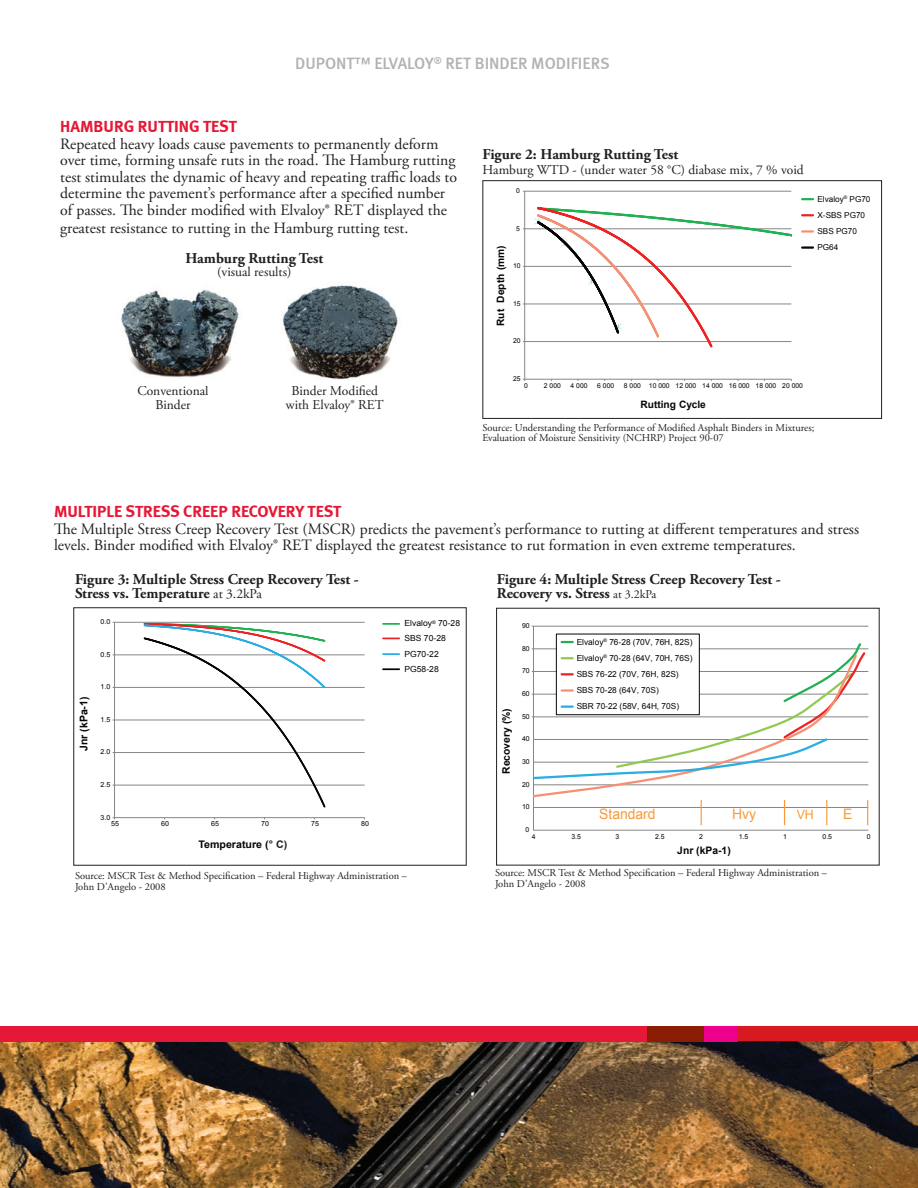
<style>
.page{position:relative;width:918px;height:1188px;background:#fff}
.page>*{position:absolute;margin:0;border:0;box-sizing:border-box;transform-origin:0 0}
.t1{font:700 16.5px "Meta";color:#e51836}
.t2{font:16.5px "Meta Medium LF";color:#b2b2b2}
.t3{font:15.75px/16.5px "Adobe Garamond Pro";color:#231f20}
.t4{font:700 15px/13.5px "Adobe Garamond Pro";color:#231f20}
.t5{font:14.4px "Arial";color:#f79938}
.t6{font:13.5px/13.5px "Adobe Garamond Pro";color:#231f20;text-align:center}
.t7{font:12.75px "Arial";color:#f79938}
.t8{font:700 10.65px "Arial";color:#050504}
.t9{font:10.5px/10.5px "Adobe Garamond Pro";color:#231f20}
.t10{font:700 10.5px "Arial";color:#050504}
.t11{font:700 10.35px "Arial";color:#050504}
.t12{font:700 10.2px "Arial";color:#050504}
.t13{font:700 10.2px "Arial";color:#231f20}
.t14{font:8.4px/14.5px "Arial";letter-spacing:.005em;color:#050504}
.t15{font:8.25px/16.2px "Arial";color:#050504}
.t16{font:6.9px "Arial";color:#050504}
.t17{font:6.75px "Arial";color:#050504}
.s1{font-weight:400;font-size:13.5px}
.s2{font-weight:400;font-size:12px}
.s3{color:#231f20}
</style>
<div class="page">
<hr style="left:525px;top:341px;width:266px;height:1px;background:#878686">
<hr style="left:525px;top:304px;width:266px;height:1px;background:#878686">
<hr style="left:525px;top:266px;width:266px;height:1px;background:#878686">
<hr style="left:525px;top:229px;width:266px;height:1px;background:#878686">
<hr style="left:525px;top:191px;width:266px;height:1px;background:#878686">
<hr style="left:524px;top:191px;width:1px;height:188px;background:#878686">
<hr style="left:525px;top:379px;width:266px;height:1px;background:#878686">
<svg style="left:535px;top:207px;width:257px;height:140px"></svg>
<svg style="left:802px;top:198px;width:11px;height:2px"></svg>
<svg style="left:802px;top:214px;width:11px;height:2px"></svg>
<svg style="left:802px;top:230px;width:11px;height:3px"></svg>
<svg style="left:802px;top:246px;width:11px;height:3px"></svg>
<div style="left:482px;top:180px;width:400px;height:239px;border:1px solid #231f20"></div>
<img style="left:0;top:1041px;width:918px;height:147px">
<div style="left:0;top:1026px;width:647px;height:15px;background:#e51837"></div>
<div style="left:738px;top:1026px;width:180px;height:15px;background:#d71920"></div>
<div style="left:704px;top:1026px;width:34px;height:15px;background:#ec008c"></div>
<div style="left:647px;top:1026px;width:57px;height:15px;background:#8a1d03"></div>
<hr style="left:115px;top:785px;width:250px;height:1px;background:#878686">
<hr style="left:115px;top:752px;width:250px;height:1px;background:#878686">
<hr style="left:115px;top:720px;width:250px;height:1px;background:#878686">
<hr style="left:115px;top:687px;width:250px;height:1px;background:#878686">
<hr style="left:115px;top:655px;width:250px;height:1px;background:#878686">
<hr style="left:115px;top:622px;width:250px;height:1px;background:#878686">
<hr style="left:114px;top:622px;width:1px;height:196px;background:#878686">
<hr style="left:115px;top:817px;width:250px;height:1px;background:#878686">
<svg style="left:145px;top:623px;width:180px;height:184px"></svg>
<svg style="left:383px;top:623px;width:16px;height:2px"></svg>
<svg style="left:383px;top:638px;width:16px;height:1px"></svg>
<svg style="left:383px;top:653px;width:16px;height:2px"></svg>
<svg style="left:383px;top:668px;width:16px;height:2px"></svg>
<div style="left:73px;top:607px;width:394px;height:259px;border:1px solid #231f20"></div>
<img style="left:283px;top:285px;width:115px;height:95px">
<img style="left:121px;top:289px;width:118px;height:89px">
<hr style="left:534px;top:626px;width:334px;height:1px;background:#878686">
<hr style="left:534px;top:649px;width:334px;height:1px;background:#878686">
<hr style="left:534px;top:671px;width:334px;height:1px;background:#878686">
<hr style="left:534px;top:694px;width:334px;height:1px;background:#878686">
<hr style="left:534px;top:717px;width:334px;height:1px;background:#878686">
<hr style="left:534px;top:739px;width:334px;height:1px;background:#878686">
<hr style="left:534px;top:762px;width:334px;height:1px;background:#878686">
<hr style="left:534px;top:785px;width:334px;height:1px;background:#878686">
<hr style="left:534px;top:807px;width:334px;height:1px;background:#878686">
<hr style="left:534px;top:830px;width:334px;height:1px;background:#878686">
<hr style="left:533px;top:626px;width:1px;height:204px;background:#878686">
<svg style="left:533px;top:786px;width:295px;height:24px"></svg>
<svg style="left:531px;top:641px;width:336px;height:145px"></svg>
<svg style="left:867px;top:800px;width:1px;height:25px"></svg>
<svg style="left:784px;top:800px;width:1px;height:25px"></svg>
<svg style="left:701px;top:800px;width:1px;height:25px"></svg>
<svg style="left:826px;top:800px;width:1px;height:25px"></svg>
<p class="t2" style="left:295px;top:54px;width:316px">DUPONT™ ELVALOY<sup>®</sup> RET BINDER MODIFIERS</p>
<p class="t1" style="left:60px;top:117px;width:178px">HAMBURG RUTTING TEST</p>
<p class="t3" style="left:60px;top:136px;width:398px">Repeated heavy loads cause pavements to permanently deform over time, forming unsafe ruts in the road. The Hamburg rutting test stimulates the dynamic of heavy and repeating traffic loads to determine the pavement’s performance after a specified number of passes. The binder modified with Elvaloy® RET displayed the</p>
<p class="t3" style="left:60px;top:220px;width:350px">greatest resistance to rutting in the Hamburg rutting test.</p>
<p class="t4" style="left:185px;top:251px;width:139px">Hamburg Rutting Test</p>
<p class="t6" style="left:217px;top:265px;width:76px">(visual results)</p>
<p class="t6" style="left:137px;top:385px;width:73px">Conventional<br>Binder</p>
<p class="t6" style="left:286px;top:385px;width:99px">Binder Modified with Elvaloy® RET</p>
<p class="t4" style="left:482px;top:147px;width:197px">Figure 2: Hamburg Rutting Test</p>
<p class="t6" style="left:482px;top:163px;width:323px">Hamburg WTD - (under water 58 °C) diabase mix, 7 % void</p>
<p class="t13" style="left:630px;top:165px;width:107px">diabase mix, 7 % void</p>
<p class="t17" style="left:516px;top:186px;width:5px">0</p>
<p class="t17" style="left:516px;top:224px;width:5px">5</p>
<p class="t17" style="left:513px;top:261px;width:9px">10</p>
<p class="t17" style="left:513px;top:299px;width:9px">15</p>
<p class="t17" style="left:513px;top:337px;width:9px">20</p>
<p class="t17" style="left:513px;top:374px;width:9px">25</p>
<p class="t12" style="left:494px;top:326px;width:82px;rotate:-90deg">Rut Depth (mm)</p>
<p class="t17" style="left:524px;top:381px;width:5px">0</p>
<p class="t17" style="left:544px;top:381px;width:18px">2 000</p>
<p class="t17" style="left:571px;top:381px;width:18px">4 000</p>
<p class="t17" style="left:597px;top:381px;width:18px">6 000</p>
<p class="t17" style="left:624px;top:381px;width:180px">8 000 10 000 12 000 14 000 16 000 18 000 20 000</p>
<p class="t12" style="left:641px;top:398px;width:67px">Rutting Cycle</p>
<p class="t15" style="left:818px;top:191px;width:54px">Elvaloy<sup>®</sup> PG70<br>X-SBS PG70<br>SBS PG70<br>PG64</p>
<p class="t9" style="left:482px;top:422px;width:333px">Source: Understanding the Performance of Modified Asphalt Binders in Mixtures;<br>Evaluation of Moisture Sensitivity (NCHRP) Project 90-07</p>
<p class="t1" style="left:54px;top:501px;width:289px">MULTIPLE STRESS CREEP RECOVERY TEST</p>
<p class="t3" style="left:54px;top:521px;width:807px">The Multiple Stress Creep Recovery Test (MSCR) predicts the pavement’s performance to rutting at different temperatures and stress levels. Binder modified with Elvaloy® RET displayed the greatest resistance to rut formation in even extreme temperatures.</p>
<p class="t4" style="left:75px;top:573px;width:285px">Figure 3: Multiple Stress Creep Recovery Test -<br>Stress vs. Temperature <span class="s1">at 3.2kPa</span></p>
<p class="t4" style="left:497px;top:573px;width:285px">Figure 4: Multiple Stress Creep Recovery Test -<br>Recovery vs. Stress <span class="s2">at 3.2kPa</span></p>
<p class="t8" style="left:77px;top:751px;width:56px;rotate:-90deg">Jnr (kPa-1)</p>
<p class="t16" style="left:101px;top:617px;width:11px">0.0</p>
<p class="t16" style="left:101px;top:650px;width:11px">0.5</p>
<p class="t16" style="left:101px;top:682px;width:11px">1.0</p>
<p class="t16" style="left:101px;top:715px;width:11px">1.5</p>
<p class="t16" style="left:101px;top:748px;width:11px">2.0</p>
<p class="t16" style="left:101px;top:780px;width:11px">2.5</p>
<p class="t16" style="left:101px;top:813px;width:11px">3.0</p>
<p class="t16" style="left:111px;top:819px;width:9px">55</p>
<p class="t16" style="left:161px;top:819px;width:9px">60</p>
<p class="t16" style="left:211px;top:819px;width:9px">65</p>
<p class="t16" style="left:261px;top:819px;width:9px">70</p>
<p class="t16" style="left:311px;top:819px;width:9px">75</p>
<p class="t16" style="left:361px;top:819px;width:9px">80</p>
<p class="t10" style="left:198px;top:837px;width:90px">Temperature (<span class="s3">° C)</span></p>
<p class="t14" style="left:404px;top:616px;width:57px">Elvaloy<sup>®</sup> 70-28<br>SBS 70-28</p>
<p class="t14" style="left:404px;top:646px;width:36px;line-height:15.1px">PG70-22<br>PG58-28</p>
<p class="t11" style="left:499px;top:774px;width:67px;rotate:-90deg">Recovery (%)</p>
<p class="t16" style="left:522px;top:621px;width:9px">90</p>
<p class="t16" style="left:522px;top:644px;width:9px">80</p>
<p class="t16" style="left:522px;top:666px;width:9px">70</p>
<p class="t16" style="left:522px;top:689px;width:9px">60</p>
<p class="t16" style="left:522px;top:712px;width:9px">50</p>
<p class="t16" style="left:522px;top:734px;width:9px">40</p>
<p class="t16" style="left:522px;top:757px;width:9px">30</p>
<p class="t16" style="left:522px;top:780px;width:9px">20</p>
<p class="t16" style="left:522px;top:802px;width:9px">10</p>
<p class="t15" style="left:577px;top:634px;width:117px">Elvaloy<sup>®</sup> 76-28 (70V, 76H, 82S)<br>Elvaloy<sup>®</sup> 70-28 (64V, 70H, 76S)<br>SBS 76-22 (70V, 76H, 82S)<br>SBS 70-28 (64V, 70S)<br>SBR 70-22 (58V, 64H, 70S)</p>
<p class="t5" style="left:599px;top:804px;width:58px">Standard</p>
<p class="t5" style="left:732px;top:804px;width:25px">Hvy</p>
<p class="t7" style="left:797px;top:806px;width:19px">VH</p>
<p class="t5" style="left:843px;top:804px;width:11px">E</p>
<p class="t16" style="left:525px;top:825px;width:5px">0</p>
<p class="t16" style="left:532px;top:832px;width:5px">4</p>
<p class="t16" style="left:571px;top:832px;width:11px">3.5</p>
<p class="t16" style="left:616px;top:832px;width:5px">3</p>
<p class="t16" style="left:655px;top:832px;width:11px">2.5</p>
<p class="t16" style="left:699px;top:832px;width:5px">2</p>
<p class="t16" style="left:739px;top:832px;width:11px">1.5</p>
<p class="t16" style="left:783px;top:832px;width:5px">1</p>
<p class="t16" style="left:823px;top:832px;width:11px">0.5</p>
<p class="t16" style="left:867px;top:832px;width:5px">0</p>
<p class="t11" style="left:677px;top:844px;width:55px">Jnr (kPa-1)</p>
<p class="t9" style="left:75px;top:871px;width:334px">Source: MSCR Test &amp; Method Specification – Federal Highway Administration –<br>John D’Angelo - 2008</p>
<p class="t9" style="left:495px;top:868px;width:334px">Source: MSCR Test &amp; Method Specification – Federal Highway Administration –<br>John D’Angelo - 2008</p>
</div>
